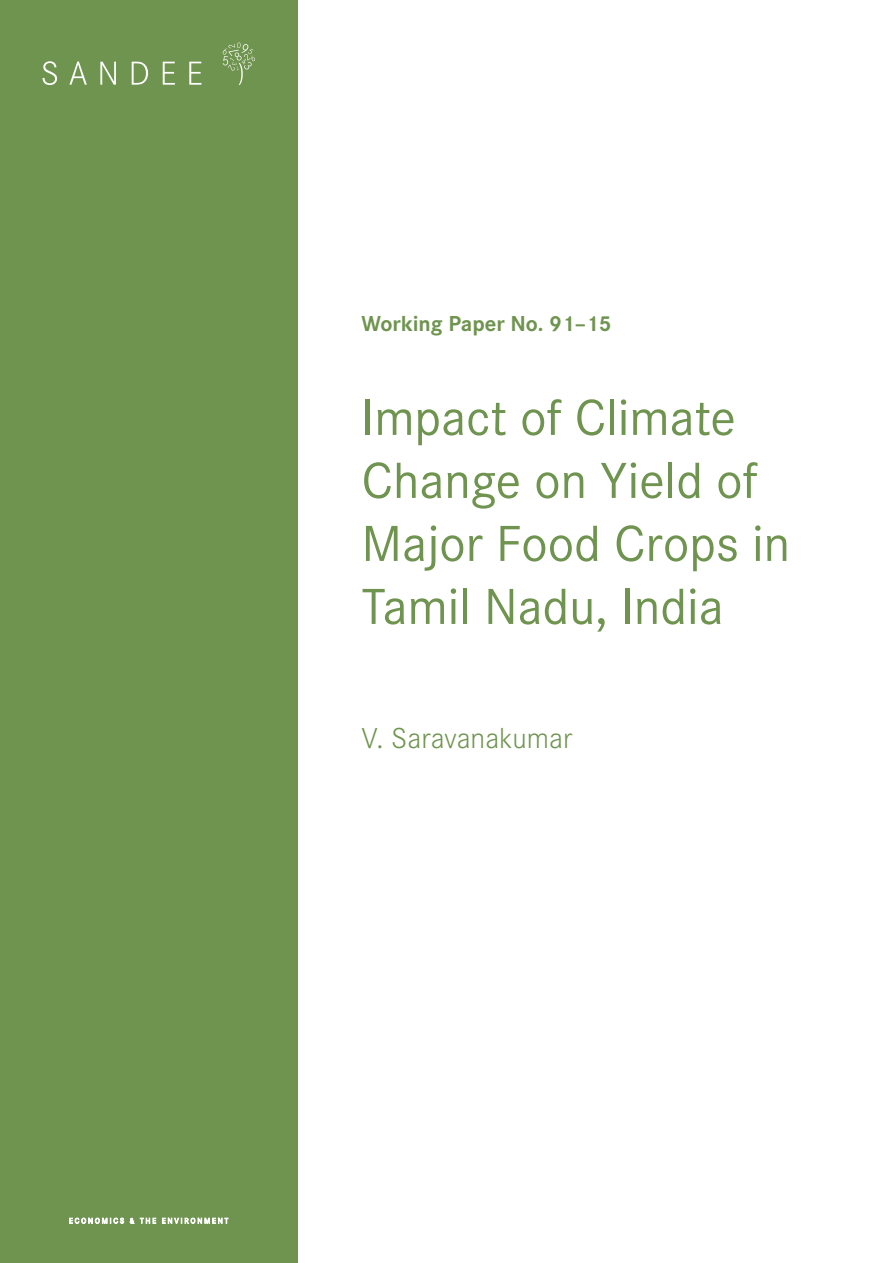
<style>
.page{position:relative;width:893px;height:1263px;background:#fff}
.page>*{position:absolute;margin:0;border:0;box-sizing:border-box;transform-origin:0 0}
.t1{font:52.5px/63px "Corporate S";color:#6f944f}
.t2{font:300 30px "Corporate S";color:#6f944f}
.t3{font:700 22.5px "Corporate S";color:#6f944f}
</style>
<div class="page">
<div style="left:0;top:0;width:298px;height:1263px;background:#6f944f"></div>
<svg style="left:69px;top:1218px;width:159px;height:5px"></svg>
<svg style="left:223px;top:42px;width:32px;height:43px"></svg>
<svg style="left:43px;top:61px;width:158px;height:24px"></svg>
<p class="t3" style="left:361px;top:308px;width:252px">Working Paper No. 91–15</p>
<p class="t1" style="left:361px;top:384px;width:430px">Impact of Climate<br>Change on Yield of<br>Major Food Crops in<br>Tamil Nadu, India</p>
<p class="t2" style="left:361px;top:719px;width:212px">V. Saravanakumar</p>
</div>
